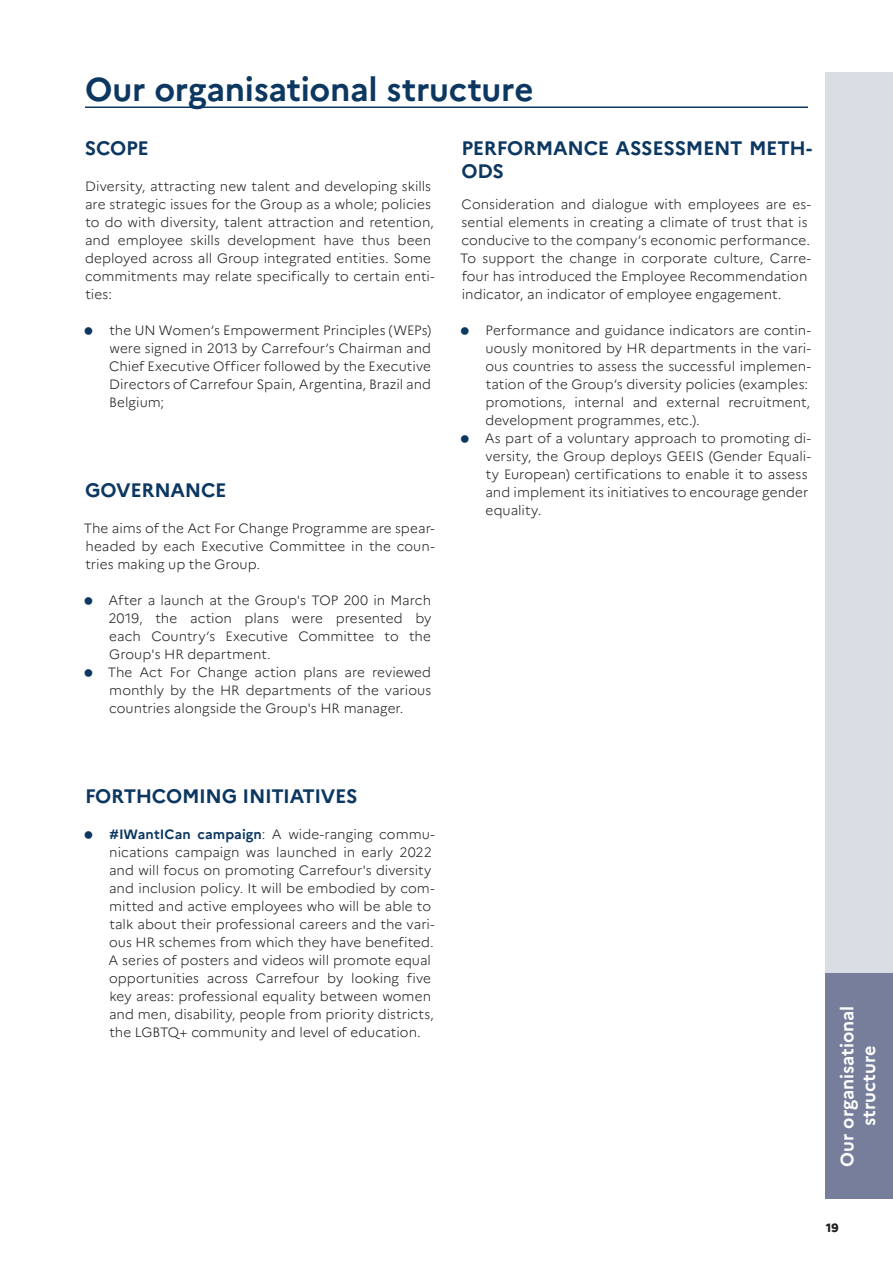
<style>
.page{position:relative;width:893px;height:1263px;background:#fff}
.page>*{position:absolute;margin:0;border:0;box-sizing:border-box;transform-origin:0 0}
.t1{font:700 33px "Marianne";letter-spacing:-.005em;color:#0c3761}
.t2{font:700 19.5px/23.4px "Marianne";letter-spacing:-.015em;color:#0c3761}
.t3{font:700 18px/21.6px "Marianne";letter-spacing:-.005em;color:#fff;text-align:center}
.t4{font:300 13.5px/18px "Marianne";color:#231f20}
.t5{font:800 12px "Marianne";color:#231f20}
.s1{font-weight:700;color:#0c3761}
</style>
<div class="page">
<div style="left:825px;top:72px;width:68px;height:225px;background:#dbdde5"></div>
<div style="left:825px;top:523px;width:68px;height:225px;background:#dbdde5"></div>
<div style="left:825px;top:297px;width:68px;height:226px;background:#dbdde5"></div>
<div style="left:825px;top:748px;width:68px;height:225px;background:#dbdde5"></div>
<div style="left:825px;top:973px;width:68px;height:226px;background:#767e9b"></div>
<hr style="left:85px;top:107px;width:723px;height:1px;background:#0c3761">
<h1 class="t1" style="left:85px;top:69px;width:450px">Our organisational structure</h1>
<h2 class="t2" style="left:85px;top:136px;width:65px">SCOPE</h2>
<p class="t4" style="left:85px;top:177px;width:351px">Diversity, attracting new talent and developing skills are strategic issues for the Group as a whole; policies to do with diversity, talent attraction and retention, and employee skills development have thus been deployed across all Group integrated entities. Some commitments may relate specifically to certain enti&shy;ties:</p>
<p class="t4" style="left:109px;top:321px;width:323px;text-align:justify">the UN Women’s Empowerment Principles (WEPs) were signed in 2013 by Carrefour’s Chairman and Chief Executive Officer followed by the Executive Directors of Carrefour Spain, Argentina, Brazil and Belgium;</p>
<h2 class="t2" style="left:461px;top:136px;width:352px">PERFORMANCE ASSESSMENT METH-<br>ODS</h2>
<p class="t4" style="left:460px;top:195px;width:352px">Consideration and dialogue with employees are es&shy;sential elements in creating a climate of trust that is conducive to the company’s economic performance.<br>To support the change in corporate culture, Carre&shy;four has introduced the Employee Recommendation indicator, an indicator of employee engagement.</p>
<p class="t4" style="left:485px;top:321px;width:328px">Performance and guidance indicators are contin&shy;uously monitored by HR departments in the vari&shy;ous countries to assess the successful implemen&shy;tation of the Group’s diversity policies (examples: promotions, internal and external recruitment, development programmes, etc.).<br>As part of a voluntary approach to promoting di&shy;versity, the Group deploys GEEIS (Gender Equali&shy;ty European) certifications to enable it to assess and implement its initiatives to encourage gender equality.</p>
<h2 class="t2" style="left:85px;top:478px;width:143px">GOVERNANCE</h2>
<p class="t4" style="left:84px;top:519px;width:352px;text-align:justify">The aims of the Act For Change Programme are spear&shy;headed by each Executive Committee in the coun&shy;tries making up the Group.</p>
<p class="t4" style="left:108px;top:591px;width:325px">After a launch at the Group's TOP 200 in March 2019, the action plans were presented by each Country’s Executive Committee to the Group's HR department.<br>The Act For Change action plans are reviewed monthly by the HR departments of the various countries alongside the Group's HR manager.</p>
<h2 class="t2" style="left:85px;top:784px;width:274px">FORTHCOMING INITIATIVES</h2>
<p class="t4" style="left:108px;top:825px;width:328px"><span class="s1">#IWantICan campaign</span>: A wide-ranging commu&shy;nications campaign was launched in early 2022 and will focus on promoting Carrefour's diversity and inclusion policy. It will be embodied by com&shy;mitted and active employees who will be able to talk about their professional careers and the vari&shy;ous HR schemes from which they have benefited.<br>A series of posters and videos will promote equal opportunities across Carrefour by looking five key areas: professional equality between women and men, disability, people from priority districts, the LGBTQ+ community and level of education.</p>
<h3 class="t3" style="left:836px;top:1166px;width:162px;rotate:-90deg">Our organisational structure</h3>
<p class="t5" style="left:826px;top:1220px;width:15px">19</p>
</div>
